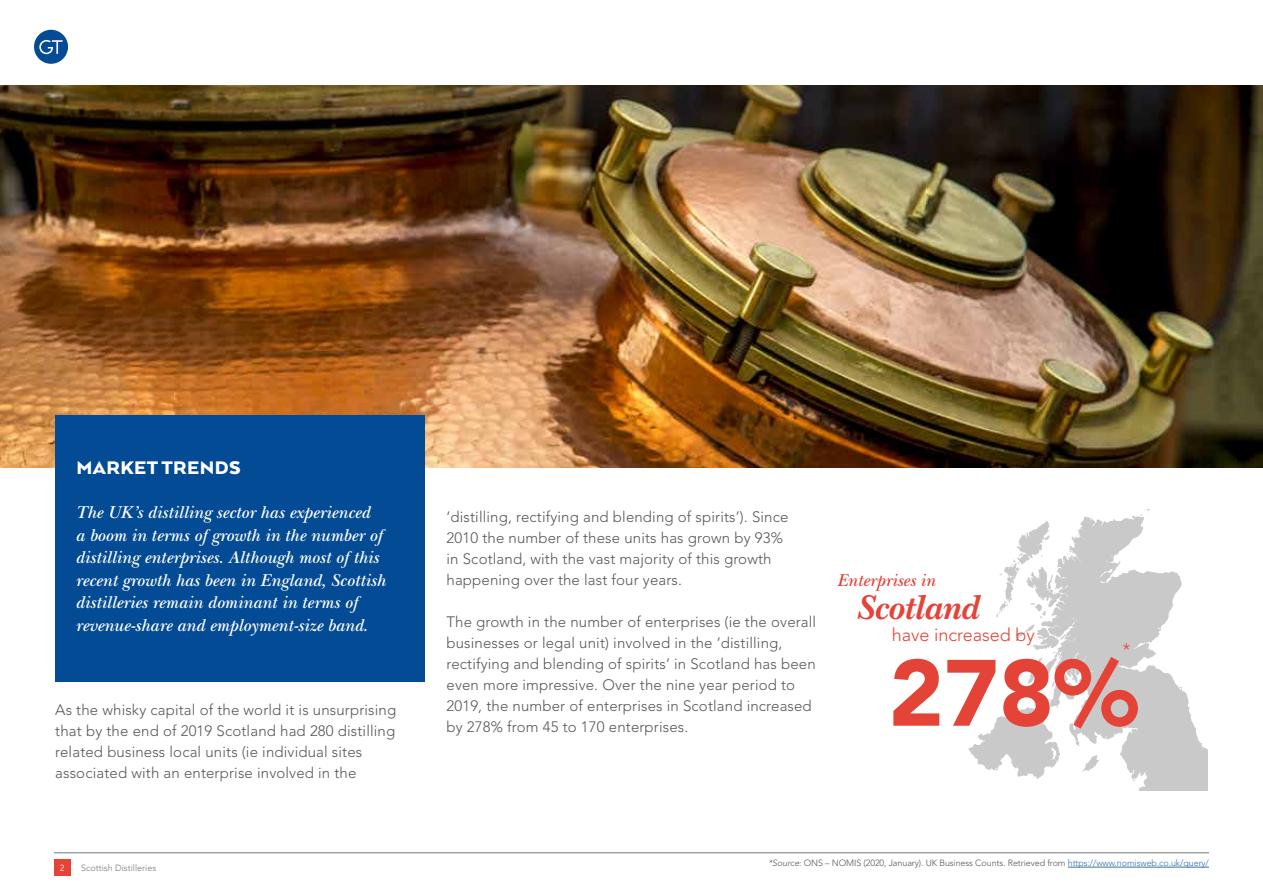
<style>
.page{position:relative;width:1263px;height:893px;background:#fff}
.page>*{position:absolute;margin:0;border:0;box-sizing:border-box;transform-origin:0 0}
.t1{font:900 93px "Avenir LT Std";color:#e44338}
.t2{font:italic 700 36px "New Baskerville Std";color:#e44338}
.t3{font:900 21px "Arquitecta";letter-spacing:.02em;color:#fff}
.t4{font:italic 600 18px/22.5px "New Baskerville Std";color:#fff}
.t5{font:300 18px "Avenir LT Std";color:#e44338}
.t6{font:italic 600 18px "New Baskerville Std";color:#e44338}
.t7{font:300 15px/21px "Avenir LT Std";letter-spacing:.01em;color:#575756}
.t8{font:300 9px "Avenir LT Std";letter-spacing:-.01em;color:#575756}
.t9{font:300 9px "Avenir LT Std";color:#797879}
.t10{font:300 8.85px "Avenir LT Std";color:#fff}
.s1{font-style:italic}
.s2{color:#366faa}
</style>
<div class="page">
<hr style="left:54px;top:852px;width:1155px;height:1px;background:#797879">
<div style="left:54px;top:860px;width:16px;height:16px;background:#e44338"></div>
<svg style="left:34px;top:30px;width:34px;height:34px"></svg>
<img style="left:0;top:85px;width:1263px;height:383px">
<hr style="left:1068px;top:867px;width:141px;height:1px;background:#366faa">
<svg style="left:1041px;top:515px;width:167px;height:276px;fill:#c9c9c9"></svg>
<svg style="left:968px;top:624px;width:131px;height:155px"></svg>
<svg style="left:996px;top:521px;width:82px;height:97px"></svg>
<svg style="left:1136px;top:509px;width:20px;height:7px"></svg>
<div style="left:55px;top:416px;width:370px;height:266px;background:#044b95"></div>
<h3 class="t3" style="left:77px;top:455px;width:166px">MARKET TRENDS</h3>
<p class="t4" style="left:77px;top:502px;width:311px">The UK’s distilling sector has experienced<br>a boom in terms of growth in the number of distilling enterprises. Although most of this recent growth has been in England, Scottish distilleries remain dominant in terms of revenue-share and employment-size band.</p>
<p class="t7" style="left:55px;top:699px;width:342px">As the whisky capital of the world it is unsurprising that by the end of 2019 Scotland had 280 distilling related business local units (ie individual sites associated with an enterprise involved in the</p>
<p class="t10" style="left:60px;top:863px;width:6px">2</p>
<p class="t9" style="left:81px;top:863px;width:77px">Scottish Distilleries</p>
<p class="t7" style="left:446px;top:506px;width:343px">‘distilling, rectifying and blending of spirits’). Since 2010 the number of these units has grown by 93% in Scotland, with the vast majority of this growth happening over the last four years.</p>
<p class="t7" style="left:446px;top:611px;width:371px">The growth in the number of enterprises (ie the overall businesses or legal unit) involved in the ‘distilling, rectifying and blending of spirits’ in Scotland has been even more impressive. Over the nine year period to 2019, the number of enterprises in Scotland increased by 278% from 45 to 170 enterprises.</p>
<p class="t6" style="left:838px;top:570px;width:100px">Enterprises in</p>
<h2 class="t2" style="left:856px;top:587px;width:124px">Scotland</h2>
<p class="t5" style="left:892px;top:624px;width:145px">have increased by</p>
<h1 class="t1" style="left:889px;top:637px;width:251px">278%</h1>
<p class="t5" style="left:1123px;top:639px;width:9px">*</p>
<p class="t8" style="left:768px;top:858px;width:442px"><span class="s1">*Source:</span> ONS – NOMIS (2020, January). UK Business Counts. Retrieved from <span class="s2">https://www.nomisweb.co.uk/query/</span></p>
</div>
